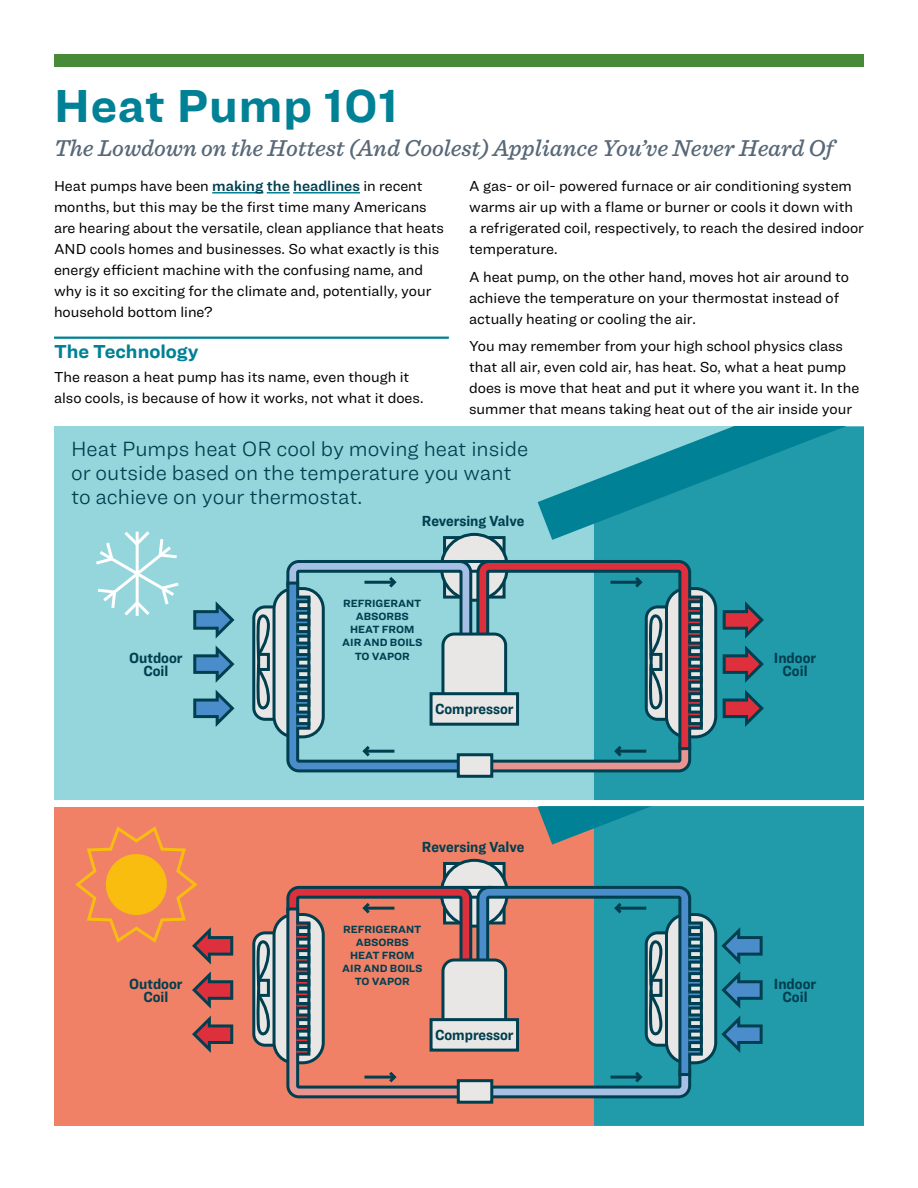
<style>
.page{position:relative;width:918px;height:1188px;background:#fff}
.page>*{position:absolute;margin:0;border:0;box-sizing:border-box;transform-origin:0 0}
.t1{font:700 48px "Ringside";letter-spacing:.02em;color:#008195}
.t2{font:italic 500 24px "Sentinel";color:#586877}
.t3{font:300 21.45px/23.9px "Ringside";color:#003f4f}
.t4{font:700 19.5px "Ringside";color:#008195}
.t5{font:700 15.15px/13px "Ringside Narrow";color:#003f4f;text-align:center}
.t6{font:15px/21px "Ringside";color:#000}
.t7{font:700 10.8px/13px "Ringside";color:#003f4f;text-align:center}
.s1{font-family:"Ringside Regular Semi";color:#003f4f}
</style>
<div class="page">
<div style="left:54px;top:427px;width:810px;height:379px;background:#94d6dc"></div>
<div style="left:594px;top:573px;width:270px;height:234px;background:#219aaa"></div>
<svg style="left:506px;top:427px;width:358px;height:146px"></svg>
<div style="left:54px;top:807px;width:810px;height:319px;background:#f18166"></div>
<div style="left:594px;top:878px;width:270px;height:248px;background:#219aaa"></div>
<svg style="left:537px;top:807px;width:327px;height:71px;background:#3495a0"></svg>
<svg style="left:96px;top:531px;width:83px;height:85px"></svg>
<div style="left:443px;top:536px;width:63px;height:63px;border:3px solid #003f4f"></div>
<div style="left:441px;top:534px;width:66px;height:66px;background:#e8e7e5;border-radius:50%"></div>
<div style="left:440px;top:533px;width:69px;height:69px;border:3px solid #003f4f;border-radius:50%"></div>
<svg style="left:193px;top:601px;width:42px;height:38px"></svg>
<svg style="left:193px;top:645px;width:42px;height:38px"></svg>
<svg style="left:193px;top:690px;width:42px;height:37px"></svg>
<div style="left:666px;top:589px;width:50px;height:148px;background:#e8e7e5;border-radius:20px"></div>
<div style="left:665px;top:587px;width:52px;height:151px;border:3px solid #003f4f;border-radius:20px"></div>
<svg style="left:723px;top:601px;width:41px;height:38px;background:#4e6776"></svg>
<svg style="left:723px;top:645px;width:41px;height:38px;background:#4e6776"></svg>
<svg style="left:723px;top:690px;width:41px;height:37px;background:#4f6675"></svg>
<hr style="left:700px;top:597px;width:3px;height:129px;background:#003f4f">
<svg style="left:693px;top:596px;width:10px;height:7px"></svg>
<svg style="left:693px;top:607px;width:10px;height:8px"></svg>
<svg style="left:693px;top:619px;width:7px;height:7px"></svg>
<svg style="left:693px;top:630px;width:10px;height:8px"></svg>
<svg style="left:693px;top:642px;width:7px;height:7px"></svg>
<svg style="left:693px;top:653px;width:10px;height:8px"></svg>
<svg style="left:693px;top:665px;width:7px;height:7px"></svg>
<svg style="left:693px;top:676px;width:10px;height:8px"></svg>
<svg style="left:693px;top:688px;width:7px;height:7px"></svg>
<svg style="left:693px;top:699px;width:10px;height:8px"></svg>
<svg style="left:693px;top:711px;width:7px;height:7px"></svg>
<svg style="left:693px;top:722px;width:10px;height:8px"></svg>
<div style="left:457px;top:753px;width:36px;height:25px;border:3px solid #003f4f"></div>
<svg style="left:252px;top:558px;width:441px;height:216px"></svg>
<hr style="left:461px;top:560px;width:31px;height:3px;background:#003f4f">
<svg style="left:295px;top:596px;width:15px;height:7px"></svg>
<svg style="left:295px;top:607px;width:15px;height:8px"></svg>
<svg style="left:295px;top:619px;width:15px;height:7px"></svg>
<svg style="left:295px;top:630px;width:15px;height:8px"></svg>
<svg style="left:295px;top:642px;width:15px;height:7px"></svg>
<svg style="left:295px;top:653px;width:15px;height:8px"></svg>
<svg style="left:295px;top:665px;width:15px;height:7px"></svg>
<svg style="left:295px;top:676px;width:15px;height:8px"></svg>
<svg style="left:295px;top:688px;width:15px;height:7px"></svg>
<svg style="left:295px;top:699px;width:15px;height:8px"></svg>
<svg style="left:295px;top:711px;width:15px;height:7px"></svg>
<svg style="left:295px;top:722px;width:15px;height:8px"></svg>
<div style="left:443px;top:862px;width:63px;height:62px;border:3px solid #003f4f"></div>
<div style="left:441px;top:860px;width:66px;height:66px;background:#e8e7e5;border-radius:50%"></div>
<div style="left:440px;top:859px;width:69px;height:69px;border:3px solid #003f4f;border-radius:50%"></div>
<svg style="left:75px;top:826px;width:158px;height:139px"></svg>
<svg style="left:192px;top:971px;width:41px;height:38px"></svg>
<svg style="left:192px;top:1016px;width:41px;height:37px"></svg>
<div style="left:666px;top:914px;width:50px;height:149px;background:#e8e7e5;border-radius:20px"></div>
<div style="left:665px;top:913px;width:52px;height:151px;border:3px solid #003f4f;border-radius:20px"></div>
<svg style="left:721px;top:927px;width:42px;height:38px;background:#25829e"></svg>
<svg style="left:721px;top:971px;width:42px;height:38px;background:#25829e"></svg>
<svg style="left:721px;top:1016px;width:42px;height:37px;background:#25819e"></svg>
<hr style="left:700px;top:923px;width:3px;height:129px;background:#003f4f">
<svg style="left:693px;top:921px;width:10px;height:8px"></svg>
<svg style="left:693px;top:933px;width:10px;height:8px"></svg>
<svg style="left:693px;top:944px;width:10px;height:8px"></svg>
<svg style="left:693px;top:956px;width:10px;height:8px"></svg>
<svg style="left:693px;top:967px;width:10px;height:8px"></svg>
<svg style="left:693px;top:979px;width:10px;height:8px"></svg>
<svg style="left:693px;top:990px;width:10px;height:8px"></svg>
<svg style="left:693px;top:1002px;width:10px;height:8px"></svg>
<svg style="left:693px;top:1013px;width:10px;height:8px"></svg>
<svg style="left:693px;top:1025px;width:10px;height:8px"></svg>
<svg style="left:693px;top:1036px;width:10px;height:8px"></svg>
<svg style="left:693px;top:1048px;width:10px;height:8px"></svg>
<div style="left:457px;top:1079px;width:36px;height:25px;border:3px solid #003f4f"></div>
<svg style="left:252px;top:884px;width:441px;height:216px"></svg>
<hr style="left:461px;top:886px;width:31px;height:3px;background:#003f4f">
<svg style="left:295px;top:921px;width:15px;height:8px"></svg>
<svg style="left:295px;top:933px;width:15px;height:8px"></svg>
<svg style="left:295px;top:944px;width:15px;height:8px"></svg>
<svg style="left:295px;top:956px;width:15px;height:8px"></svg>
<svg style="left:295px;top:967px;width:15px;height:8px"></svg>
<svg style="left:295px;top:979px;width:15px;height:8px"></svg>
<svg style="left:295px;top:990px;width:15px;height:8px"></svg>
<svg style="left:295px;top:1002px;width:15px;height:8px"></svg>
<svg style="left:295px;top:1013px;width:15px;height:8px"></svg>
<svg style="left:295px;top:1025px;width:15px;height:8px"></svg>
<svg style="left:295px;top:1036px;width:15px;height:8px"></svg>
<svg style="left:295px;top:1048px;width:15px;height:8px"></svg>
<div style="left:54px;top:800px;width:810px;height:6px;background:#fff"></div>
<div style="left:54px;top:54px;width:810px;height:13px;background:#478a38"></div>
<hr style="left:212px;top:192px;width:51px;height:2px;background:#008195">
<hr style="left:267px;top:192px;width:23px;height:2px;background:#008195">
<hr style="left:293px;top:192px;width:67px;height:2px;background:#008195">
<hr style="left:54px;top:337px;width:395px;height:2px;background:#008195">
<h1 class="t1" style="left:54px;top:70px;width:346px">Heat Pump 101</h1>
<h2 class="t2" style="left:54px;top:130px;width:781px">The Lowdown on the Hottest (And Coolest) Appliance You’ve Never Heard Of</h2>
<p class="t6" style="left:54px;top:175px;width:391px">Heat pumps have been <span class="s1">making the headlines</span> in recent months, but this may be the first time many Americans are hearing about the versatile, clean appliance that heats AND cools homes and businesses. So what exactly is this energy efficient machine with the confusing name, and why is it so exciting for the climate and, potentially, your household bottom line?</p>
<h3 class="t4" style="left:54px;top:337px;width:146px">The Technology</h3>
<p class="t6" style="left:54px;top:366px;width:371px">The reason a heat pump has its name, even though it also cools, is because of how it works, not what it does.</p>
<p class="t6" style="left:469px;top:175px;width:396px">A gas- or oil- powered furnace or air conditioning system warms air up with a flame or burner or cools it down with a refrigerated coil, respectively, to reach the desired indoor temperature.</p>
<p class="t6" style="left:469px;top:266px;width:382px">A heat pump, on the other hand, moves hot air around to achieve the temperature on your thermostat instead of actually heating or cooling the air.</p>
<p class="t6" style="left:469px;top:335px;width:392px">You may remember from your high school physics class that all air, even cold air, has heat. So, what a heat pump does is move that heat and put it where you want it. In the summer that means taking heat out of the air inside your</p>
<h3 class="t3" style="left:71px;top:437px;width:459px">Heat Pumps heat OR cool by moving heat inside or outside based on the temperature you want to achieve on your thermostat.</h3>
<p class="t5" style="left:422px;top:514px;width:104px">Reversing Valve</p>
<p class="t7" style="left:342px;top:597px;width:82px">REFRIGERANT<br>ABSORBS<br>HEAT FROM<br>AIR AND BOILS<br>TO VAPOR</p>
<p class="t5" style="left:129px;top:651px;width:55px">Outdoor<br>Coil</p>
<p class="t5" style="left:774px;top:651px;width:44px">Indoor<br>Coil</p>
<p class="t5" style="left:435px;top:702px;width:80px">Compressor</p>
<p class="t5" style="left:422px;top:840px;width:104px">Reversing Valve</p>
<p class="t7" style="left:342px;top:923px;width:82px">REFRIGERANT<br>ABSORBS<br>HEAT FROM<br>AIR AND BOILS<br>TO VAPOR</p>
<p class="t5" style="left:129px;top:977px;width:55px">Outdoor<br>Coil</p>
<p class="t5" style="left:774px;top:977px;width:44px">Indoor<br>Coil</p>
<p class="t5" style="left:435px;top:1028px;width:80px">Compressor</p>
</div>
